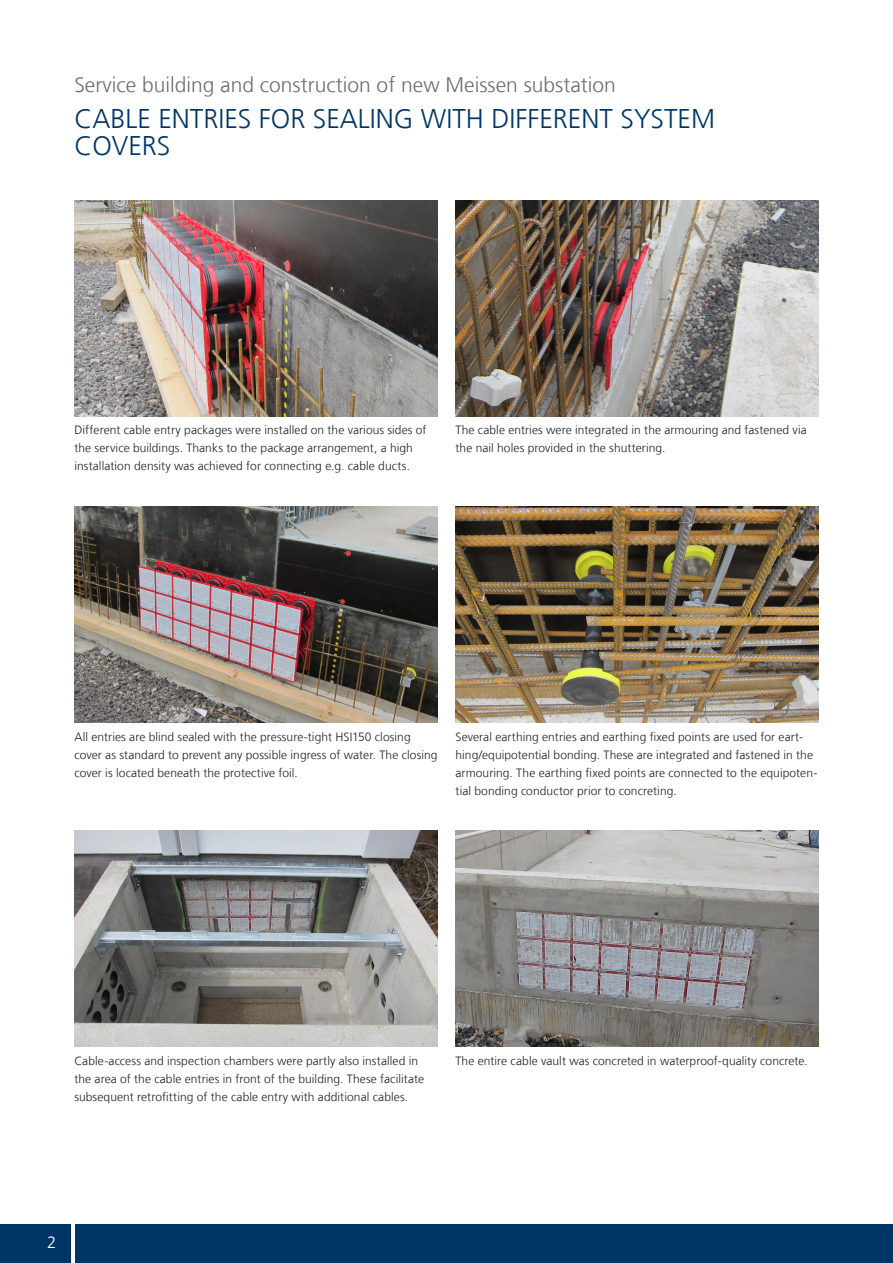
<style>
.page{position:relative;width:893px;height:1263px;background:#fff}
.page>*{position:absolute;margin:0;border:0;box-sizing:border-box;transform-origin:0 0}
._2018_header_h1{font:300 27px/27px "Frutigerfor Hauff";color:#003667}
._2018_header_h2{font:300 21px "Frutigerfor Hauff";color:#6c6d70}
.t1{font:300 16.5px "Frutigerfor Hauff";color:#fff}
._2018_bildunterschri{font:300 12px/18px "Frutigerfor Hauff";letter-spacing:.005em;color:#231f20}
</style>
<div class="page">
<div style="left:0;top:1225px;width:893px;height:38px;background:#003667"></div>
<hr style="left:71px;top:1213px;width:3px;height:50px;background:#fff">
<img style="left:74px;top:200px;width:363px;height:216px">
<img style="left:455px;top:200px;width:364px;height:216px">
<img style="left:75px;top:506px;width:363px;height:216px">
<img style="left:74px;top:830px;width:363px;height:216px">
<img style="left:456px;top:506px;width:363px;height:216px">
<img style="left:455px;top:830px;width:364px;height:216px">
<p class="_2018_header_h2" style="left:74px;top:72px;width:543px">Service building and construction of new Meissen substation</p>
<p class="_2018_header_h1" style="left:74px;top:105px;width:642px">CABLE ENTRIES FOR SEALING WITH DIFFERENT SYSTEM<br>COVERS</p>
<p class="_2018_bildunterschri" style="left:74px;top:421px;width:354px">Different cable entry packages were installed on the various sides of the service buildings. Thanks to the package arrangement, a high installation density was achieved for connecting e.g. cable ducts.</p>
<p class="_2018_bildunterschri" style="left:455px;top:421px;width:353px">The cable entries were integrated in the armouring and fastened via the nail holes provided in the shuttering.</p>
<p class="_2018_bildunterschri" style="left:75px;top:727px;width:365px">All entries are blind sealed with the pressure-tight HSI150 closing cover as standard to prevent any possible ingress of water. The closing cover is located beneath the protective foil.</p>
<p class="_2018_bildunterschri" style="left:456px;top:727px;width:363px">Several earthing entries and earthing fixed points are used for eart&shy;hing/equipotential bonding. These are integrated and fastened in the armouring. The earthing fixed points are connected to the equipoten&shy;tial bonding conductor prior to concreting.</p>
<p class="_2018_bildunterschri" style="left:74px;top:1051px;width:351px">Cable-access and inspection chambers were partly also installed in the area of the cable entries in front of the building. These facilitate subsequent retrofitting of the cable entry with additional cables.</p>
<p class="_2018_bildunterschri" style="left:455px;top:1051px;width:354px">The entire cable vault was concreted in waterproof-quality concrete.</p>
<p class="t1" style="left:47px;top:1232px;width:11px">2</p>
</div>
